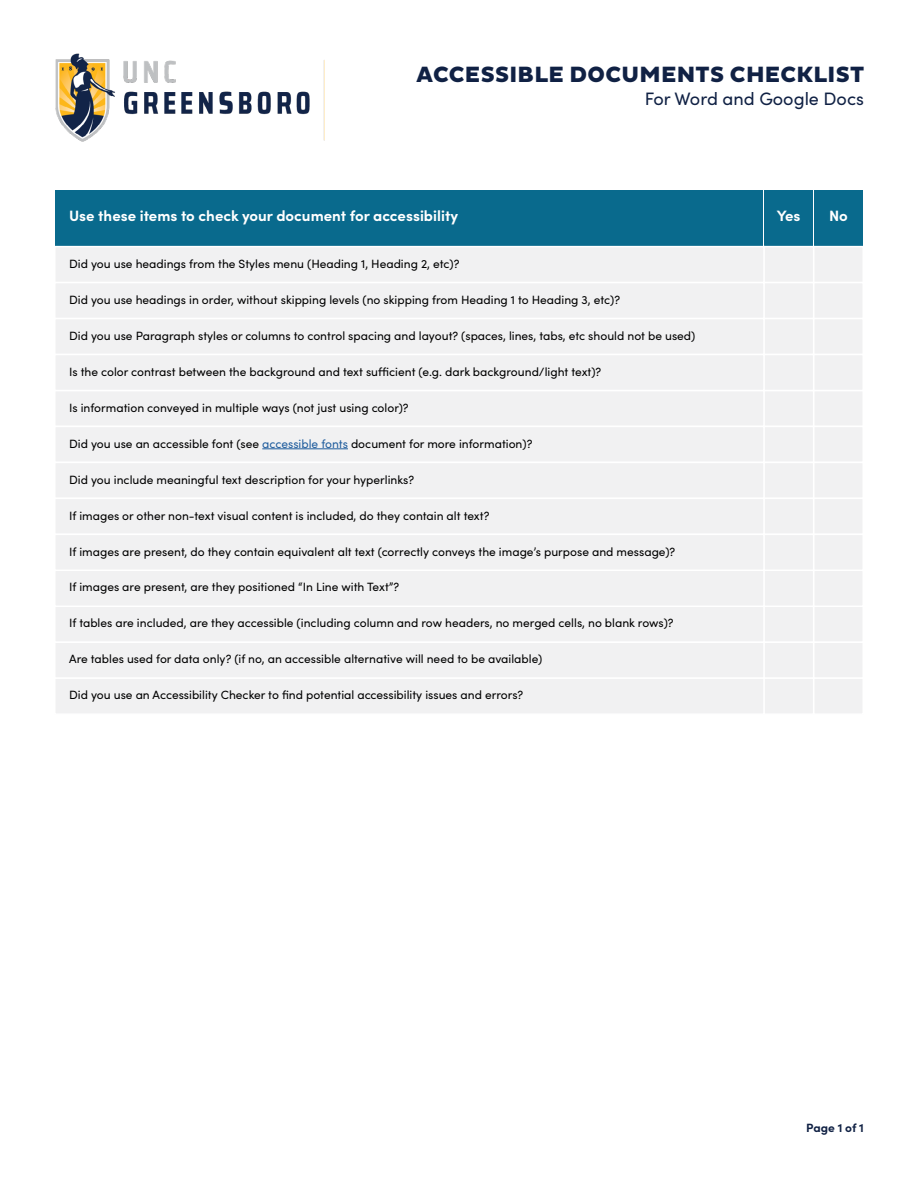
<style>
.page{position:relative;width:918px;height:1188px;background:#fff}
.page>*{position:absolute;margin:0;border:0;box-sizing:border-box;transform-origin:0 0}
.t1{font:800 22.5px "Pluto Sans";letter-spacing:.015em;color:#102144}
.t2{font:18px "Sofia Pro";color:#102144}
.t3{font:700 15px "Sofia Pro";color:#fff}
.t4{font:12px "Sofia Pro";color:#000}
.t5{font:700 12px "Sofia Pro";letter-spacing:-.005em;color:#102144}
.s1{color:#215e9e}
</style>
<div class="page">
<div style="left:56px;top:191px;width:707px;height:55px;background:#096a8d"></div>
<div style="left:814px;top:191px;width:48px;height:55px;background:#096a8d"></div>
<div style="left:765px;top:191px;width:48px;height:55px;background:#096a8d"></div>
<div style="left:813px;top:246px;width:51px;height:37px;background:#f1f1f2;border:2px solid #fff"></div>
<div style="left:813px;top:390px;width:51px;height:37px;background:#f1f1f2;border:2px solid #fff"></div>
<div style="left:813px;top:606px;width:51px;height:37px;background:#f1f1f2;border:2px solid #fff"></div>
<div style="left:763px;top:246px;width:51px;height:37px;background:#f1f1f2;border:2px solid #fff"></div>
<div style="left:763px;top:390px;width:51px;height:37px;background:#f1f1f2;border:2px solid #fff"></div>
<div style="left:763px;top:606px;width:51px;height:37px;background:#f1f1f2;border:2px solid #fff"></div>
<div style="left:54px;top:246px;width:711px;height:37px;background:#f1f1f2;border:2px solid #fff"></div>
<div style="left:54px;top:390px;width:711px;height:37px;background:#f1f1f2"></div>
<div style="left:54px;top:606px;width:711px;height:37px;background:#f1f1f2"></div>
<div style="left:813px;top:282px;width:51px;height:37px;background:#f1f1f2;border:2px solid #fff"></div>
<div style="left:813px;top:426px;width:51px;height:37px;background:#f1f1f2;border:2px solid #fff"></div>
<div style="left:813px;top:642px;width:51px;height:37px;background:#f1f1f2;border:2px solid #fff"></div>
<div style="left:763px;top:282px;width:51px;height:37px;background:#f1f1f2;border:2px solid #fff"></div>
<div style="left:763px;top:426px;width:51px;height:37px;background:#f1f1f2;border:2px solid #fff"></div>
<div style="left:763px;top:642px;width:51px;height:37px;background:#f1f1f2;border:2px solid #fff"></div>
<div style="left:54px;top:282px;width:711px;height:37px;background:#f1f1f2;border:2px solid #fff"></div>
<div style="left:54px;top:426px;width:711px;height:37px;background:#f1f1f2;border:2px solid #fff"></div>
<div style="left:54px;top:642px;width:711px;height:37px;background:#f1f1f2;border:2px solid #fff"></div>
<div style="left:813px;top:318px;width:51px;height:37px;background:#f1f1f2;border:2px solid #fff"></div>
<div style="left:813px;top:462px;width:51px;height:37px;background:#f1f1f2;border:2px solid #fff"></div>
<div style="left:813px;top:677px;width:51px;height:38px;background:#f1f1f2;border:2px solid #fff"></div>
<div style="left:763px;top:318px;width:51px;height:37px;background:#f1f1f2;border:2px solid #fff"></div>
<div style="left:763px;top:462px;width:51px;height:37px;background:#f1f1f2;border:2px solid #fff"></div>
<div style="left:763px;top:677px;width:51px;height:38px;background:#f1f1f2;border:2px solid #fff"></div>
<div style="left:54px;top:318px;width:711px;height:37px;background:#f1f1f2;border:2px solid #fff"></div>
<div style="left:54px;top:462px;width:711px;height:37px;background:#f1f1f2;border:2px solid #fff"></div>
<div style="left:54px;top:677px;width:711px;height:38px;background:#f1f1f2;border:2px solid #fff"></div>
<div style="left:813px;top:354px;width:51px;height:37px;background:#f1f1f2;border:2px solid #fff"></div>
<div style="left:813px;top:570px;width:51px;height:37px;background:#f1f1f2;border:2px solid #fff"></div>
<div style="left:813px;top:498px;width:51px;height:37px;background:#f1f1f2;border:2px solid #fff"></div>
<div style="left:813px;top:534px;width:51px;height:37px;background:#f1f1f2;border:2px solid #fff"></div>
<div style="left:763px;top:354px;width:51px;height:37px;background:#f1f1f2;border:2px solid #fff"></div>
<div style="left:763px;top:570px;width:51px;height:37px;background:#f1f1f2;border:2px solid #fff"></div>
<div style="left:763px;top:498px;width:51px;height:37px;background:#f1f1f2;border:2px solid #fff"></div>
<div style="left:763px;top:534px;width:51px;height:37px;background:#f1f1f2;border:2px solid #fff"></div>
<div style="left:54px;top:354px;width:711px;height:37px;background:#f1f1f2;border:2px solid #fff"></div>
<div style="left:54px;top:570px;width:711px;height:37px;background:#f1f1f2;border:2px solid #fff"></div>
<div style="left:54px;top:498px;width:711px;height:37px;background:#f1f1f2;border:2px solid #fff"></div>
<div style="left:54px;top:534px;width:711px;height:37px;background:#f1f1f2;border:2px solid #fff"></div>
<img style="left:55px;top:53px;width:269px;height:89px">
<hr style="left:262px;top:449px;width:86px;height:1px;background:#215e9e">
<h1 class="t1" style="left:417px;top:62px;width:449px">ACCESSIBLE DOCUMENTS CHECKLIST</h1>
<h1 class="t2" style="left:645px;top:85px;width:221px">For Word and Google Docs</h1>
<h2 class="t3" style="left:69px;top:205px;width:390px">Use these items to check your document for accessibility</h2>
<p class="t3" style="left:777px;top:205px;width:25px">Yes</p>
<p class="t3" style="left:829px;top:205px;width:20px">No</p>
<p class="t4" style="left:69px;top:255px;width:392px">Did you use headings from the Styles menu (Heading 1, Heading 2, etc)?</p>
<p class="t4" style="left:69px;top:291px;width:552px">Did you use headings in order, without skipping levels (no skipping from Heading 1 to Heading 3, etc)?</p>
<p class="t4" style="left:69px;top:327px;width:628px">Did you use Paragraph styles or columns to control spacing and layout? (spaces, lines, tabs, etc should not be used)</p>
<p class="t4" style="left:69px;top:363px;width:534px">Is the color contrast between the background and text sufficient (e.g. dark background/light text)?</p>
<p class="t4" style="left:69px;top:399px;width:341px">Is information conveyed in multiple ways (not just using color)?</p>
<p class="t4" style="left:69px;top:435px;width:465px">Did you use an accessible font (see <span class="s1">accessible fonts</span> document for more information)?</p>
<p class="t4" style="left:69px;top:471px;width:346px">Did you include meaningful text description for your hyperlinks?</p>
<p class="t4" style="left:69px;top:507px;width:422px">If images or other non-text visual content is included, do they contain alt text?</p>
<p class="t4" style="left:69px;top:543px;width:608px">If images are present, do they contain equivalent alt text (correctly conveys the image’s purpose and message)?</p>
<p class="t4" style="left:69px;top:579px;width:332px">If images are present, are they positioned “In Line with Text”?</p>
<p class="t4" style="left:69px;top:614px;width:606px">If tables are included, are they accessible (including column and row headers, no merged cells, no blank rows)?</p>
<p class="t4" style="left:69px;top:650px;width:475px">Are tables used for data only? (if no, an accessible alternative will need to be available)</p>
<p class="t4" style="left:69px;top:686px;width:456px">Did you use an Accessibility Checker to find potential accessibility issues and errors?</p>
<p class="t5" style="left:806px;top:1119px;width:59px">Page 1 of 1</p>
</div>
